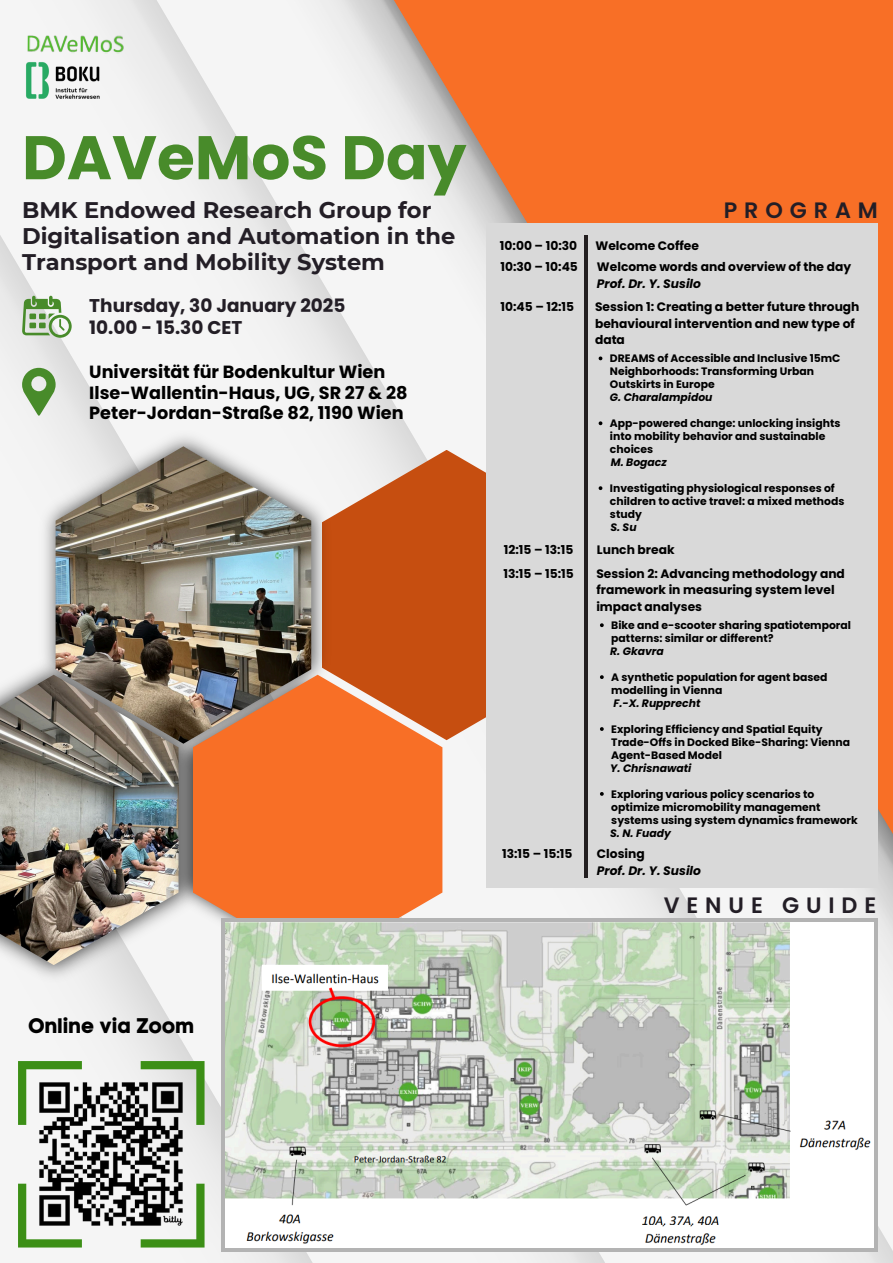
<style>
.page{position:relative;width:893px;height:1263px;background:#fff}
.page>*{position:absolute;margin:0;border:0;box-sizing:border-box;transform-origin:0 0}
.t1{font:700 61.43px "Poppins";color:#488b2a}
.t2{font:700 22.58px/25.9px "Montserrat";color:#231e26}
.t3{font:600 22.27px "Poppins";letter-spacing:.31em;color:#231e26}
.t4{font:21px "Code Pro Bold LC";color:#000}
.t5{font:700 18.45px/21.4px "Poppins";color:#231e26}
.t6{font:700 17.62px/20.9px "Poppins";color:#000}
.t7{font:700 12.23px/16.7px "Poppins";color:#000}
.t8{font:italic 700 12.23px/16.6px "Poppins";color:#000}
.t9{font:700 10.8px/13px "Poppins";color:#000}
.t10{font:italic 700 10.8px "Poppins";color:#000}
.s1{font-style:italic}
.s2{font-style:normal}
</style>
<div class="page">
<img style="left:27px;top:0;width:866px;height:1263px">
<img style="left:0;top:179px;width:507px;height:1084px">
<img style="left:28px;top:29px;width:98px;height:25px">
<img style="left:25px;top:54px;width:83px;height:54px">
<svg style="left:22px;top:296px;width:50px;height:42px"></svg>
<svg style="left:22px;top:368px;width:34px;height:49px;background:#94b884"></svg>
<svg style="left:342px;top:450px;width:144px;height:290px;background:#cb622c"></svg>
<div style="left:486px;top:224px;width:392px;height:663px;background:#d9d9d9"></div>
<img style="left:28px;top:416px;width:314px;height:242px">
<img style="left:0;top:643px;width:211px;height:354px">
<img style="left:0;top:675px;width:158px;height:290px">
<img style="left:158px;top:658px;width:289px;height:324px">
<svg style="left:193px;top:675px;width:249px;height:290px;background:#f47531"></svg>
<img style="left:56px;top:446px;width:255px;height:298px">
<div style="left:221px;top:918px;width:657px;height:334px;background:#b3b3b3"></div>
<svg style="left:18px;top:1061px;width:64px;height:64px"></svg>
<svg style="left:141px;top:1061px;width:63px;height:64px"></svg>
<svg style="left:141px;top:1184px;width:63px;height:63px"></svg>
<svg style="left:18px;top:1184px;width:64px;height:63px"></svg>
<img style="left:23px;top:1066px;width:177px;height:177px">
<img style="left:226px;top:922px;width:648px;height:325px">
<hr style="left:584px;top:235px;width:3px;height:643px;background:#231f20">
<svg style="left:598px;top:356px;width:4px;height:4px"></svg>
<svg style="left:598px;top:421px;width:4px;height:4px"></svg>
<svg style="left:598px;top:486px;width:4px;height:4px"></svg>
<svg style="left:600px;top:623px;width:4px;height:4px"></svg>
<svg style="left:600px;top:675px;width:4px;height:4px"></svg>
<svg style="left:600px;top:727px;width:4px;height:4px"></svg>
<svg style="left:600px;top:792px;width:4px;height:4px"></svg>
<h5 class="t1" style="left:22px;top:115px;width:446px">DAVeMoS Day</h5>
<p class="t2" style="left:22px;top:197px;width:435px">BMK Endowed Research Group for<br>Digitalisation and Automation in the<br>Transport and Mobility System</p>
<h5 class="t5" style="left:89px;top:295px;width:258px">Thursday, 30 January 2025<br>10.00 - 15.30 CET</h5>
<p class="t6" style="left:89px;top:361px;width:320px">Universität für Bodenkultur Wien<br>Ilse-Wallentin-Haus, UG, SR 27 &amp; 28<br>Peter-Jordan-Straße 82, 1190 Wien</p>
<p class="t3" style="left:723px;top:195px;width:156px">PROGRAM</p>
<h6 class="t7" style="left:500px;top:237px;width:79px">10:00 – 10:30</h6>
<p class="t7" style="left:595px;top:237px;width:105px">Welcome Coffee</p>
<h6 class="t7" style="left:500px;top:259px;width:79px">10:30 – 10:45</h6>
<h5 class="t7" style="left:597px;top:259px;width:256px">Welcome words and overview of the day<br><span class="s1">Prof. Dr. Y. Susilo</span></h5>
<p class="t7" style="left:500px;top:298px;width:75px">10:45 – 12:15</p>
<h6 class="t7" style="left:595px;top:298px;width:266px">Session 1: Creating a better future through behavioural intervention and new type of data</h6>
<p class="t9" style="left:610px;top:352px;width:232px">DREAMS of Accessible and Inclusive 15mC<br>Neighborhoods: Transforming Urban<br>Outskirts in Europe</p>
<h6 class="t10" style="left:610px;top:390px;width:104px">G. Charalampidou</h6>
<p class="t9" style="left:610px;top:417px;width:232px">App-powered change: unlocking insights into mobility behavior and sustainable choices</p>
<h6 class="t10" style="left:611px;top:455px;width:58px">M. Bogacz</h6>
<p class="t9" style="left:610px;top:482px;width:236px">Investigating physiological responses of children to active travel: a mixed methods study</p>
<h6 class="t10" style="left:610px;top:520px;width:28px">S. Su</h6>
<h2 class="t7" style="left:504px;top:541px;width:71px">12:15 – 13:15</h2>
<p class="t7" style="left:597px;top:541px;width:79px">Lunch break</p>
<p class="t7" style="left:503px;top:565px;width:72px">13:15 – 15:15</p>
<p class="t7" style="left:596px;top:565px;width:250px">Session 2: Advancing methodology and framework in measuring system level impact analyses</p>
<h1 class="t9" style="left:611px;top:619px;width:241px">Bike and e-scooter sharing spatiotemporal patterns: similar or different?</h1>
<p class="t10" style="left:610px;top:644px;width:55px">R. Gkavra</p>
<p class="t9" style="left:611px;top:671px;width:218px">A synthetic population for agent based modelling in Vienna</p>
<h4 class="t10" style="left:613px;top:696px;width:88px">F.-X. Rupprecht</h4>
<h4 class="t9" style="left:611px;top:723px;width:240px">Exploring Efficiency and Spatial Equity<br>Trade-Offs in Docked Bike-Sharing: Vienna<br>Agent-Based Model</h4>
<p class="t10" style="left:610px;top:761px;width:83px">Y. Chrisnawati</p>
<p class="t9" style="left:611px;top:788px;width:248px">Exploring various policy scenarios to optimize micromobility management systems using system dynamics framework</p>
<p class="t10" style="left:610px;top:825px;width:62px">S. N. Fuady</p>
<p class="t7" style="left:502px;top:845px;width:72px">13:15 – 15:15</p>
<p class="t8" style="left:597px;top:845px;width:106px"><span class="s2">Closing<br></span>Prof. Dr. Y. Susilo</p>
<h6 class="t3" style="left:664px;top:890px;width:214px">VENUE GUIDE</h6>
<p class="t4" style="left:28px;top:1013px;width:169px">Online via Zoom</p>
</div>
